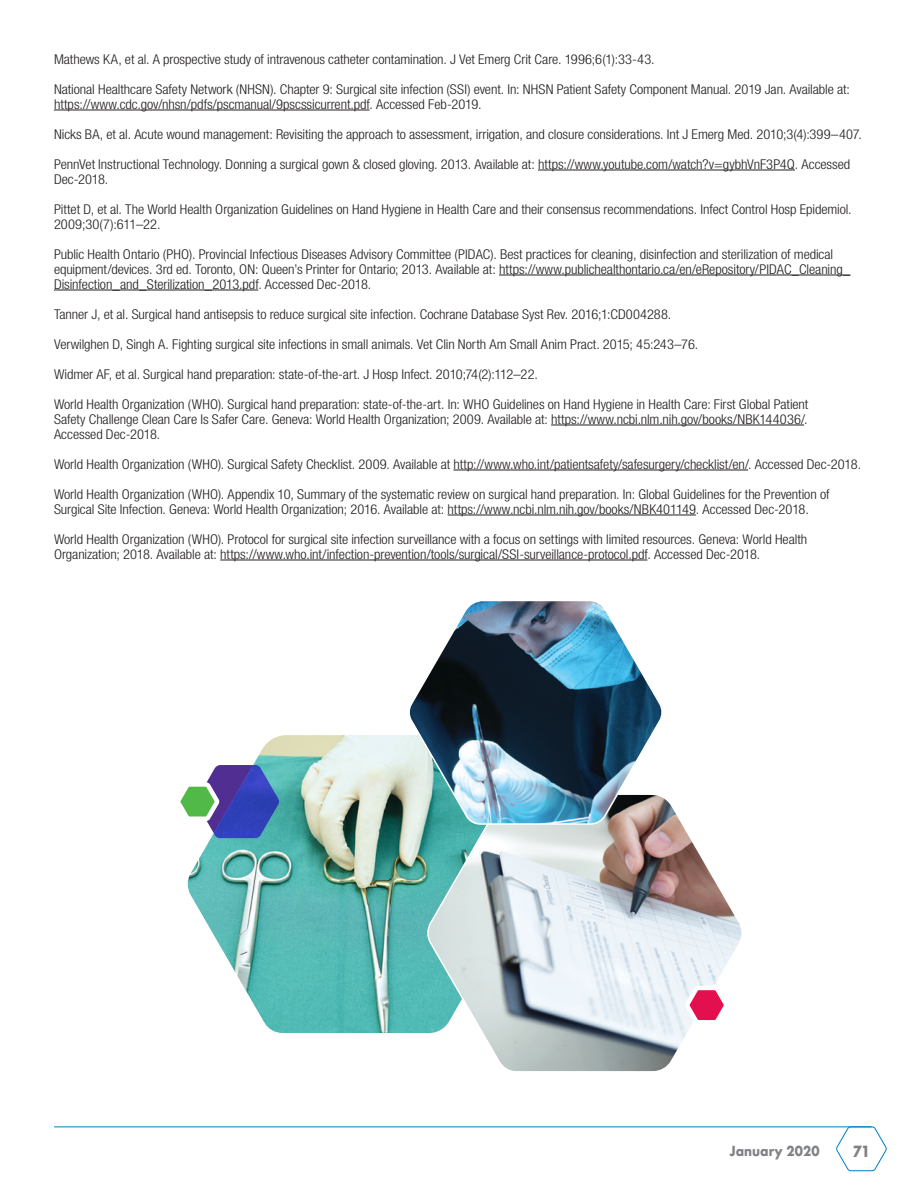
<style>
.page{position:relative;width:918px;height:1188px;background:#fff}
.page>*{position:absolute;margin:0;border:0;box-sizing:border-box;transform-origin:0 0}
.t1{font:700 15px "Futura";color:#808285;scale:.89 1}
.t2{font:300 condensed 13.5px/15px "Helvetica Neue LT Std";letter-spacing:-.005em;color:#231f20;scale:1.07 1}
.t3{font:700 13.5px "Futura";letter-spacing:.005em;color:#808285;scale:.89 1}
</style>
<div class="page">
<svg style="left:835px;top:1126px;width:52px;height:46px"></svg>
<hr style="left:54px;top:1126px;width:818px;height:1px;background:#007cc2">
<hr style="left:54px;top:110px;width:316px;height:1px;background:#231f20">
<hr style="left:538px;top:170px;width:257px;height:1px;background:#231f20">
<hr style="left:499px;top:275px;width:351px;height:1px;background:#231f20">
<hr style="left:54px;top:290px;width:204px;height:1px;background:#231f20">
<hr style="left:551px;top:425px;width:253px;height:1px;background:#231f20">
<hr style="left:453px;top:470px;width:295px;height:1px;background:#231f20">
<hr style="left:448px;top:515px;width:248px;height:1px;background:#231f20">
<hr style="left:220px;top:560px;width:427px;height:1px;background:#231f20">
<img style="left:187px;top:735px;width:238px;height:298px">
<svg style="left:425px;top:799px;width:317px;height:273px"></svg>
<svg style="left:180px;top:765px;width:99px;height:73px"></svg>
<svg style="left:681px;top:982px;width:51px;height:46px"></svg>
<img style="left:406px;top:601px;width:259px;height:225px">
<p class="t2" style="left:54px;top:51px;width:563px">Mathews KA, et al. A prospective study of intravenous catheter contamination. J Vet Emerg Crit Care. 1996;6(1):33-43.</p>
<p class="t2" style="left:54px;top:81px;width:745px">National Healthcare Safety Network (NHSN). Chapter 9: Surgical site infection (SSI) event. In: NHSN Patient Safety Component Manual. 2019 Jan. Available at: https://www.cdc.gov/nhsn/pdfs/pscmanual/9pscssicurrent.pdf. Accessed Feb-2019.</p>
<p class="t2" style="left:54px;top:126px;width:757px">Nicks BA, et al. Acute wound management: Revisiting the approach to assessment, irrigation, and closure considerations. Int J Emerg Med. 2010;3(4):399–407.</p>
<p class="t2" style="left:54px;top:156px;width:746px">PennVet Instructional Technology. Donning a surgical gown &amp; closed gloving. 2013. Available at: https://www.youtube.com/watch?v=gybhVnF3P4Q. Accessed<br>Dec-2018.</p>
<p class="t2" style="left:54px;top:201px;width:747px">Pittet D, et al. The World Health Organization Guidelines on Hand Hygiene in Health Care and their consensus recommendations. Infect Control Hosp Epidemiol.</p>
<p class="t2" style="left:54px;top:216px;width:101px">2009;30(7):611–22.</p>
<p class="t2" style="left:54px;top:246px;width:746px">Public Health Ontario (PHO). Provincial Infectious Diseases Advisory Committee (PIDAC). Best practices for cleaning, disinfection and sterilization of medical equipment/devices. 3rd ed. Toronto, ON: Queen’s Printer for Ontario; 2013. Available at: https://www.publichealthontario.ca/en/eRepository/PIDAC_Cleaning_<br>Disinfection_and_Sterilization_2013.pdf. Accessed Dec-2018.</p>
<p class="t2" style="left:54px;top:306px;width:579px">Tanner J, et al. Surgical hand antisepsis to reduce surgical site infection. Cochrane Database Syst Rev. 2016;1:CD004288.</p>
<p class="t2" style="left:54px;top:336px;width:604px">Verwilghen D, Singh A. Fighting surgical site infections in small animals. Vet Clin North Am Small Anim Pract. 2015; 45:243–76.</p>
<p class="t2" style="left:54px;top:366px;width:454px">Widmer AF, et al. Surgical hand preparation: state-of-the-art. J Hosp Infect. 2010;74(2):112–22.</p>
<p class="t2" style="left:54px;top:396px;width:707px">World Health Organization (WHO). Surgical hand preparation: state-of-the-art. In: WHO Guidelines on Hand Hygiene in Health Care: First Global Patient</p>
<p class="t2" style="left:54px;top:411px;width:706px">Safety Challenge Clean Care Is Safer Care. Geneva: World Health Organization; 2009. Available at: https://www.ncbi.nlm.nih.gov/books/NBK144036/.<br>Accessed Dec-2018.</p>
<p class="t2" style="left:54px;top:456px;width:756px">World Health Organization (WHO). Surgical Safety Checklist. 2009. Available at http://www.who.int/patientsafety/safesurgery/checklist/en/. Accessed Dec-2018.</p>
<p class="t2" style="left:54px;top:486px;width:726px">World Health Organization (WHO). Appendix 10, Summary of the systematic review on surgical hand preparation. In: Global Guidelines for the Prevention of<br>Surgical Site Infection. Geneva: World Health Organization; 2016. Available at: https://www.ncbi.nlm.nih.gov/books/NBK401149. Accessed Dec-2018.</p>
<p class="t2" style="left:54px;top:531px;width:706px">World Health Organization (WHO). Protocol for surgical site infection surveillance with a focus on settings with limited resources. Geneva: World Health<br>Organization; 2018. Available at: https://www.who.int/infection-prevention/tools/surgical/SSI-surveillance-protocol.pdf. Accessed Dec-2018.</p>
<p class="t3" style="left:730px;top:1141px;width:103px">January 2020</p>
<p class="t1" style="left:853px;top:1141px;width:21px">71</p>
</div>
